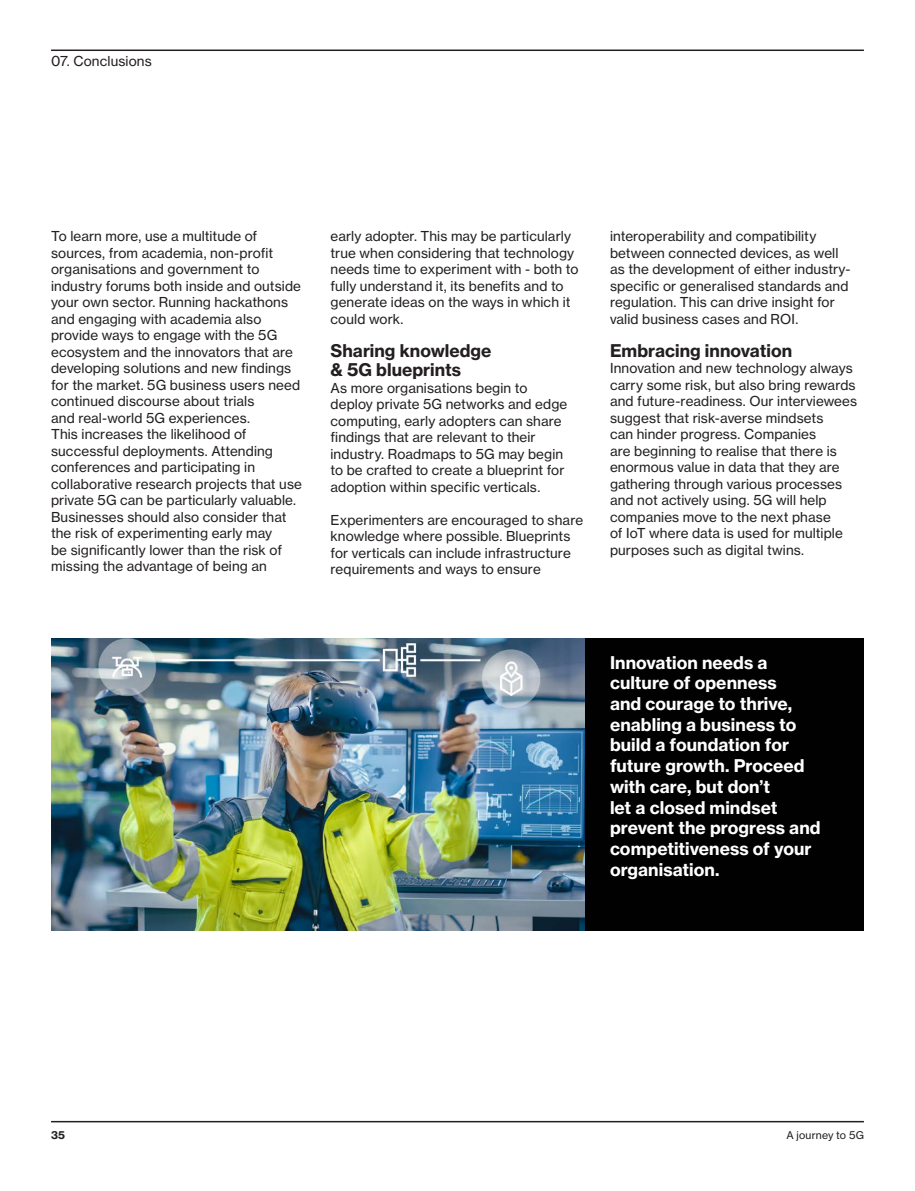
<style>
.page{position:relative;width:915px;height:1191px;background:#fff}
.page>*{position:absolute;margin:0;border:0;box-sizing:border-box;transform-origin:0 0}
._9pt_Body_text_regul{font:700 17.25px/20.7px "Verizon NHGTX";letter-spacing:.005em;color:#fff}
._9pt_Body_text_regul-2{font:700 17.25px/19.5px "Verizon NHGTX";letter-spacing:.005em;color:#231f20}
._9pt_Body_text_regul-3{font:13.5px/16.5px "Verizon NHGTX";letter-spacing:.01em;color:#231f20}
.t1{font:10.5px "Verizon NHGTX";letter-spacing:.015em;color:#231f20}
.t2{font:700 10.5px "Verizon NHGTX";color:#231f20}
</style>
<div class="page">
<div style="left:51px;top:638px;width:812px;height:292px;background:#010101"></div>
<img style="left:51px;top:638px;width:533px;height:292px">
<hr style="left:51px;top:1121px;width:812px;height:1px;background:#231f20">
<hr style="left:51px;top:50px;width:812px;height:1px;background:#231f20">
<p class="_9pt_Body_text_regul-3" style="left:51px;top:53px;width:102px">07. Conclusions</p>
<p class="_9pt_Body_text_regul-3" style="left:51px;top:228px;width:252px">To learn more, use a multitude of sources, from academia, non-profit organisations and government to industry forums both inside and outside your own sector. Running hackathons and engaging with academia also provide ways to engage with the 5G ecosystem and the innovators that are developing solutions and new findings for the market. 5G business users need continued discourse about trials<br>and real-world 5G experiences.<br>This increases the likelihood of successful deployments. Attending conferences and participating in collaborative research projects that use private 5G can be particularly valuable.<br>Businesses should also consider that the risk of experimenting early may<br>be significantly lower than the risk of missing the advantage of being an</p>
<p class="_9pt_Body_text_regul-3" style="left:330px;top:228px;width:249px">early adopter. This may be particularly true when considering that technology needs time to experiment with - both to fully understand it, its benefits and to generate ideas on the ways in which it could work.</p>
<p class="_9pt_Body_text_regul-2" style="left:330px;top:340px;width:162px">Sharing knowledge &amp; 5G blueprints</p>
<p class="_9pt_Body_text_regul-3" style="left:330px;top:379px;width:238px">As more organisations begin to deploy private 5G networks and edge computing, early adopters can share findings that are relevant to their industry. Roadmaps to 5G may begin to be crafted to create a blueprint for adoption within specific verticals.</p>
<p class="_9pt_Body_text_regul-3" style="left:330px;top:511px;width:254px">Experimenters are encouraged to share knowledge where possible. Blueprints for verticals can include infrastructure requirements and ways to ensure</p>
<p class="_9pt_Body_text_regul-3" style="left:609px;top:228px;width:242px">interoperability and compatibility between connected devices, as well as the development of either industry&shy;specific or generalised standards and regulation. This can drive insight for valid business cases and ROI.</p>
<p class="_9pt_Body_text_regul-2" style="left:609px;top:340px;width:183px">Embracing innovation</p>
<p class="_9pt_Body_text_regul-3" style="left:609px;top:360px;width:248px">Innovation and new technology always carry some risk, but also bring rewards and future-readiness. Our interviewees suggest that risk-averse mindsets<br>can hinder progress. Companies<br>are beginning to realise that there is enormous value in data that they are gathering through various processes and not actively using. 5G will help companies move to the next phase<br>of IoT where data is used for multiple purposes such as digital twins.</p>
<p class="_9pt_Body_text_regul" style="left:609px;top:651px;width:212px">Innovation needs a culture of openness<br>and courage to thrive, enabling a business to build a foundation for future growth. Proceed with care, but don’t<br>let a closed mindset prevent the progress and competitiveness of your organisation.</p>
<p class="t2" style="left:51px;top:1128px;width:16px">35</p>
<p class="t1" style="left:786px;top:1128px;width:79px">A journey to 5G</p>
</div>
